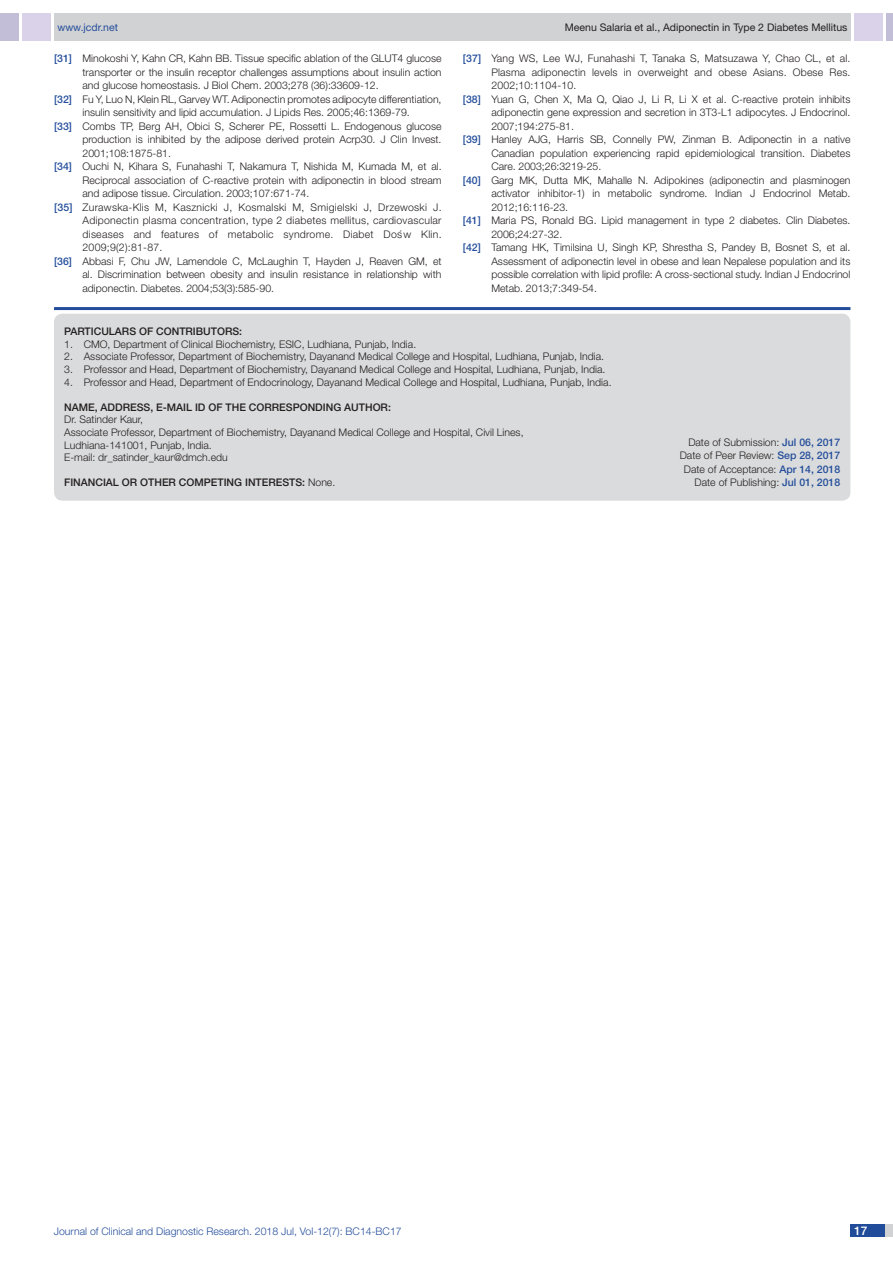
<style>
.page{position:relative;width:893px;height:1263px;background:#fff}
.page>*{position:absolute;margin:0;border:0;box-sizing:border-box;transform-origin:0 0}
.t1{font:500 12px "Helvetica Neue";color:#fff}
.Partic_Contri_Txt{font:300 10.5px "Helvetica Neue";color:#231f20}
.Partic_Contri_Txt-2{font:300 10.5px "Helvetica Neue";letter-spacing:.025em;color:#231f20}
.Partic_Contri_Head{font:500 10.5px "Helvetica Neue";color:#231f20}
.t2{font:300 10.5px "Helvetica Neue";color:#244e9b}
.t3{font:10.5px "Helvetica Neue";color:#231f20}
.t4{font:10.5px "Helvetica Neue";color:#244e9b}
.Partic_Contri_Head-2{font:300 10.5px "Helvetica Neue";color:#231f20}
.s1{font-weight:500;color:#244e9b}
.s2{font-weight:500}
</style>
<div class="page">
<div style="left:54px;top:13px;width:796px;height:28px;background:#d1d2d4"></div>
<div style="left:0;top:13px;width:19px;height:28px;background:#c2bed7"></div>
<div style="left:22px;top:13px;width:29px;height:28px;background:#d9d2e8"></div>
<div style="left:886px;top:13px;width:7px;height:28px;background:#c2bed7"></div>
<div style="left:854px;top:13px;width:29px;height:28px;background:#d9d2e8"></div>
<div style="left:850px;top:1224px;width:43px;height:13px;background:#d1d2d4"></div>
<div style="left:850px;top:1224px;width:35px;height:13px;background:#214c99"></div>
<hr style="left:54px;top:307px;width:796px;height:3px;background:#244e9b">
<div style="left:54px;top:314px;width:796px;height:187px;background:#dadbdc;border-radius:9px"></div>
<p class="t4" style="left:57px;top:21px;width:62px">www.jcdr.net</p>
<p class="t3" style="left:565px;top:21px;width:284px">Meenu Salaria et al., Adiponectin in Type 2 Diabetes Mellitus</p>
<p class="Partic_Contri_Txt" style="left:54px;top:52px;width:389px"><span class="s1">[31]</span> Minokoshi Y, Kahn CR, Kahn BB. Tissue specific ablation of the GLUT4 glucose</p>
<p class="Partic_Contri_Txt" style="left:82px;top:66px;width:361px">transporter or the insulin receptor challenges assumptions about insulin action</p>
<p class="Partic_Contri_Txt" style="left:82px;top:79px;width:298px">and glucose homeostasis. J Biol Chem. 2003;278 (36):33609-12.</p>
<p class="Partic_Contri_Txt" style="left:54px;top:93px;width:389px"><span class="s1">[32]</span> Fu Y, Luo N, Klein RL, Garvey WT. Adiponectin promotes adipocyte differentiation,</p>
<p class="Partic_Contri_Txt" style="left:82px;top:106px;width:329px">insulin sensitivity and lipid accumulation. J Lipids Res. 2005;46:1369-79.</p>
<p class="Partic_Contri_Txt" style="left:54px;top:120px;width:389px"><span class="s1">[33]</span> Combs TP, Berg AH, Obici S, Scherer PE, Rossetti L. Endogenous glucose</p>
<p class="Partic_Contri_Txt" style="left:82px;top:133px;width:361px">production is inhibited by the adipose derived protein Acrp30. J Clin Invest.</p>
<p class="Partic_Contri_Txt" style="left:82px;top:147px;width:90px">2001;108:1875-81.</p>
<p class="Partic_Contri_Txt" style="left:54px;top:160px;width:389px"><span class="s1">[34]</span> Ouchi N, Kihara S, Funahashi T, Nakamura T, Nishida M, Kumada M, et al.</p>
<p class="Partic_Contri_Txt" style="left:82px;top:174px;width:361px">Reciprocal association of C-reactive protein with adiponectin in blood stream</p>
<p class="Partic_Contri_Txt" style="left:82px;top:187px;width:228px">and adipose tissue. Circulation. 2003;107:671-74.</p>
<p class="Partic_Contri_Txt-2" style="left:54px;top:201px;width:389px"><span class="s1">[35]</span> Zurawska-Klis M, Kasznicki J, Kosmalski M, Smigielski J, Drzewoski J.</p>
<p class="Partic_Contri_Txt-2" style="left:82px;top:214px;width:361px">Adiponectin plasma concentration, type 2 diabetes mellitus, cardiovascular</p>
<p class="Partic_Contri_Txt-2" style="left:82px;top:228px;width:361px">diseases and features of metabolic syndrome. Diabet Dos´ w Klin.</p>
<p class="Partic_Contri_Txt" style="left:82px;top:241px;width:82px">2009;9(2):81-87.</p>
<p class="Partic_Contri_Txt" style="left:54px;top:255px;width:389px"><span class="s1">[36]</span> Abbasi F, Chu JW, Lamendole C, McLaughin T, Hayden J, Reaven GM, et</p>
<p class="Partic_Contri_Txt" style="left:82px;top:268px;width:361px">al. Discrimination between obesity and insulin resistance in relationship with</p>
<p class="Partic_Contri_Txt" style="left:82px;top:282px;width:193px">adiponectin. Diabetes. 2004;53(3):585-90.</p>
<p class="Partic_Contri_Txt" style="left:463px;top:52px;width:389px"><span class="s1">[37]</span> Yang WS, Lee WJ, Funahashi T, Tanaka S, Matsuzawa Y, Chao CL, et al.</p>
<p class="Partic_Contri_Txt" style="left:491px;top:66px;width:361px">Plasma adiponectin levels in overweight and obese Asians. Obese Res.</p>
<p class="Partic_Contri_Txt" style="left:491px;top:79px;width:87px">2002;10:1104-10.</p>
<p class="Partic_Contri_Txt" style="left:463px;top:93px;width:389px"><span class="s1">[38]</span> Yuan G, Chen X, Ma Q, Qiao J, Li R, Li X et al. C-reactive protein inhibits</p>
<p class="Partic_Contri_Txt" style="left:491px;top:106px;width:361px">adiponectin gene expression and secretion in 3T3-L1 adipocytes. J Endocrinol.</p>
<p class="Partic_Contri_Txt" style="left:491px;top:120px;width:84px">2007;194:275-81.</p>
<p class="Partic_Contri_Txt" style="left:463px;top:133px;width:389px"><span class="s1">[39]</span> Hanley AJG, Harris SB, Connelly PW, Zinman B. Adiponectin in a native</p>
<p class="Partic_Contri_Txt" style="left:491px;top:147px;width:361px">Canadian population experiencing rapid epidemiological transition. Diabetes</p>
<p class="Partic_Contri_Txt" style="left:491px;top:160px;width:111px">Care. 2003;26:3219-25.</p>
<p class="Partic_Contri_Txt" style="left:463px;top:174px;width:389px"><span class="s1">[40]</span> Garg MK, Dutta MK, Mahalle N. Adipokines (adiponectin and plasminogen</p>
<p class="Partic_Contri_Txt" style="left:491px;top:187px;width:361px">activator inhibitor-1) in metabolic syndrome. Indian J Endocrinol Metab.</p>
<p class="Partic_Contri_Txt" style="left:491px;top:201px;width:78px">2012;16:116-23.</p>
<p class="Partic_Contri_Txt" style="left:463px;top:214px;width:389px"><span class="s1">[41]</span> Maria PS, Ronald BG. Lipid management in type 2 diabetes. Clin Diabetes.</p>
<p class="Partic_Contri_Txt" style="left:491px;top:228px;width:73px">2006;24:27-32.</p>
<p class="Partic_Contri_Txt" style="left:463px;top:241px;width:389px"><span class="s1">[42]</span> Tamang HK, Timilsina U, Singh KP, Shrestha S, Pandey B, Bosnet S, et al.</p>
<p class="Partic_Contri_Txt" style="left:491px;top:255px;width:361px">Assessment of adiponectin level in obese and lean Nepalese population and its</p>
<p class="Partic_Contri_Txt" style="left:491px;top:268px;width:361px">possible correlation with lipid profile: A cross-sectional study. Indian J Endocrinol</p>
<p class="Partic_Contri_Txt" style="left:491px;top:282px;width:107px">Metab. 2013;7:349-54.</p>
<p class="Partic_Contri_Head" style="left:64px;top:325px;width:13px">PARTI</p>
<p class="Partic_Contri_Head" style="left:94px;top:325px;width:16px">CULAR</p>
<p class="Partic_Contri_Head" style="left:129px;top:325px;width:42px">S OF CONTRI</p>
<p class="Partic_Contri_Head" style="left:196px;top:325px;width:16px">BUTOR</p>
<p class="Partic_Contri_Head" style="left:232px;top:325px;width:11px">S:</p>
<p class="Partic_Contri_Txt" style="left:64px;top:338px;width:354px">1. CMO, Department of Clinical Biochemistry, ESIC, Ludhiana, Punjab, India.</p>
<p class="Partic_Contri_Txt" style="left:64px;top:350px;width:541px">2. Associate Professor, Department of Biochemistry, Dayanand Medical College and Hospital, Ludhiana, Punjab, India.</p>
<p class="Partic_Contri_Txt" style="left:64px;top:363px;width:543px">3. Professor and Head, Department of Biochemistry, Dayanand Medical College and Hospital, Ludhiana, Punjab, India.</p>
<p class="Partic_Contri_Txt" style="left:64px;top:375px;width:549px">4. Professor and Head, Department of Endocrinology, Dayanand Medical College and Hospital, Ludhiana, Punjab, India.</p>
<p class="Partic_Contri_Head" style="left:64px;top:401px;width:45px">NAME, ADDRE</p>
<p class="Partic_Contri_Head" style="left:137px;top:401px;width:46px">SS, E-MAIL</p>
<p class="Partic_Contri_Head" style="left:195px;top:401px;width:39px">ID OF THE</p>
<p class="Partic_Contri_Head" style="left:249px;top:401px;width:16px">CORRE</p>
<p class="Partic_Contri_Head" style="left:286px;top:401px;width:22px">SPONDING</p>
<p class="Partic_Contri_Head" style="left:344px;top:401px;width:9px">AUTHOR</p>
<p class="Partic_Contri_Head" style="left:388px;top:401px;width:4px">:</p>
<p class="Partic_Contri_Txt" style="left:64px;top:413px;width:80px">Dr. Satinder Kaur,</p>
<p class="Partic_Contri_Txt" style="left:64px;top:426px;width:461px">Associate Professor, Department of Biochemistry, Dayanand Medical College and Hospital, Civil Lines,</p>
<p class="Partic_Contri_Txt" style="left:64px;top:438px;width:149px">Ludhiana-141001, Punjab, India.</p>
<p class="Partic_Contri_Txt" style="left:64px;top:451px;width:165px">E-mail: dr_satinder_kaur@dmch.edu</p>
<p class="Partic_Contri_Head" style="left:64px;top:476px;width:85px">FINANCIAL OR OTHER</p>
<p class="Partic_Contri_Head" style="left:179px;top:476px;width:39px">COMPETING</p>
<p class="Partic_Contri_Head" style="left:245px;top:476px;width:8px">INTERE</p>
<p class="Partic_Contri_Head-2" style="left:282px;top:476px;width:54px"><span class="s2">STS:</span> None.</p>
<p class="Partic_Contri_Txt" style="left:688px;top:436px;width:153px">Date of Submission: <span class="s1">JUL 06, 2017</span></p>
<p class="Partic_Contri_Txt" style="left:680px;top:449px;width:162px">Date of Peer Review: <span class="s1">SEP 28, 2017</span></p>
<p class="Partic_Contri_Txt" style="left:684px;top:463px;width:158px">Date of Acceptance: <span class="s1">APR 14, 2018</span></p>
<p class="Partic_Contri_Txt" style="left:694px;top:476px;width:147px">Date of Publishing: <span class="s1">JUL 01, 2018</span></p>
<p class="t2" style="left:54px;top:1225px;width:349px">Journal of Clinical and Diagnostic Research. 2018 Jul, Vol-12(7): BC14-BC17</p>
<p class="t1" style="left:854px;top:1223px;width:15px">17</p>
</div>
